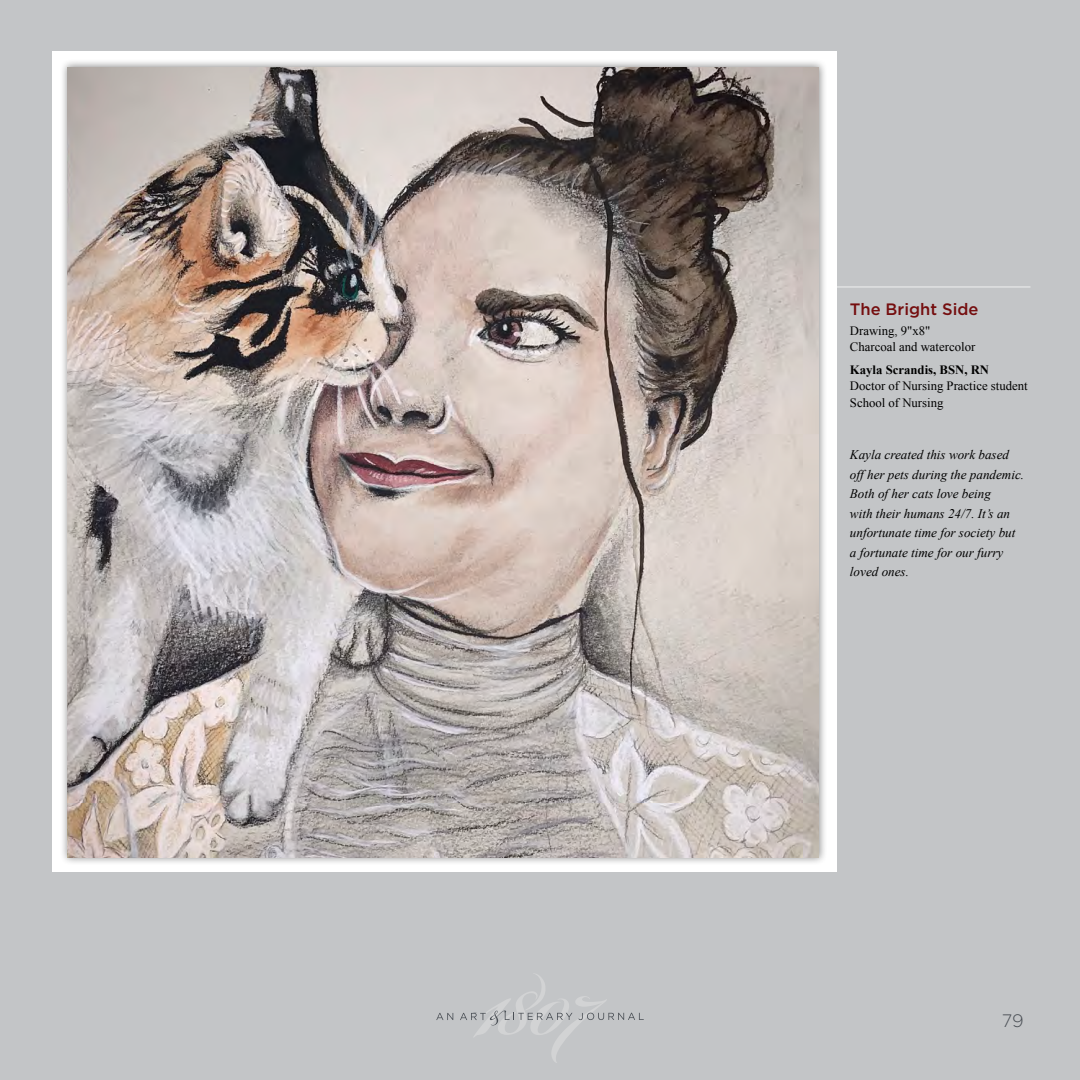
<style>
.page{position:relative;width:1080px;height:1080px;background:#c3c5c7}
.page>*{position:absolute;margin:0;border:0;box-sizing:border-box;transform-origin:0 0}
.t1{font:300 18px "Gotham";color:#4a4f55}
.TITLE_of_art{font:500 16.5px "Gotham";color:#750e0f}
.Italic{font:italic 13.2px/19.5px "Times New Roman";color:#000}
.t2{font:12.75px "Times New Roman";color:#000}
.NAME_of_artist{font:700 12.75px "Times New Roman";color:#000}
</style>
<div class="page">
<div style="left:53px;top:52px;width:784px;height:820px;background:#fff"></div>
<hr style="left:818px;top:286px;width:212px;height:2px;background:#fff">
<div style="left:59px;top:59px;width:768px;height:806px;background:#000;opacity:.46"></div>
<img style="left:68px;top:67px;width:751px;height:790px">
<svg style="left:436px;top:1013px;width:17px;height:7px"></svg>
<svg style="left:460px;top:974px;width:184px;height:89px"></svg>
<h3 class="TITLE_of_art" style="left:850px;top:298px;width:130px">The Bright Side</h3>
<p class="t2" style="left:850px;top:322px;width:82px">Drawing, 9"x8"</p>
<p class="t2" style="left:850px;top:339px;width:127px">Charcoal and watercolor</p>
<p class="NAME_of_artist" style="left:850px;top:360px;width:141px">Kayla Scrandis, BSN, RN</p>
<p class="t2" style="left:850px;top:377px;width:179px">Doctor of Nursing Practice student</p>
<p class="t2" style="left:850px;top:394px;width:95px">School of Nursing</p>
<p class="Italic" style="left:850px;top:445px;width:176px">Kayla created this work based off her pets during the pandemic.<br>Both of her cats love being<br>with their humans 24/7. It’s an unfortunate time for society but a fortunate time for our furry loved ones.</p>
<p class="t1" style="left:1002px;top:1009px;width:23px">79</p>
</div>
